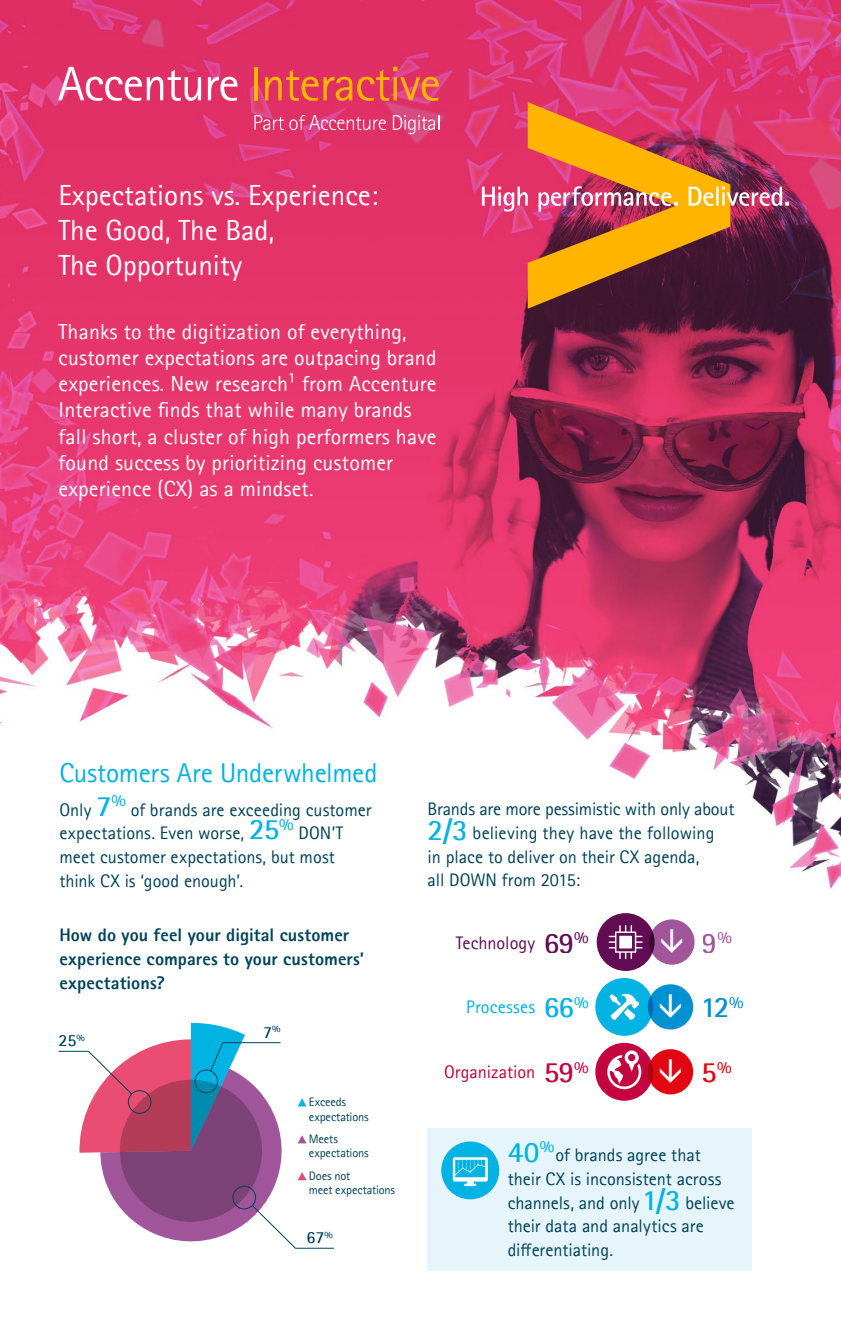
<style>
.page{position:relative;width:841px;height:1325px;background:#fff}
.page>*{position:absolute;margin:0;border:0;box-sizing:border-box;transform-origin:0 0}
.t1{font:29.22px/35px "Rotis Sans Seriffor ACN";color:#fff}
.t2{font:700 29.05px "Rotis Sans Seriffor ACN";color:#00b3e2}
.t3{font:700 29.05px "Rotis Sans Seriffor ACN";color:#610c53}
.t4{font:700 29.05px "Rotis Sans Seriffor ACN";color:#0091d3}
.t5{font:700 29.05px "Rotis Sans Seriffor ACN";color:#c3043f}
.t6{font:700 29.05px "Rotis Sans Seriffor ACN";color:#a1559b}
.t7{font:700 29.05px "Rotis Sans Seriffor ACN";color:#e20613}
.t8{font:27.3px "Rotis Sans Seriffor ACN";letter-spacing:-.01em;color:#00b3e2}
.t9{font:21.88px/26.2px "Rotis Sans Seriffor ACN";letter-spacing:.01em;color:#fff}
.t10{font:18.2px/23.6px "Rotis Sans Seriffor ACN";color:#00435b}
.t11{font:800 18.2px/23.6px "Rotis Sans Seriffor ACN";letter-spacing:.005em;color:#00435b}
.t12{font:18.2px "Rotis Sans Seriffor ACN";color:#c3043f}
.t13{font:18.2px "Rotis Sans Seriffor ACN";color:#610c53}
.t14{font:18.2px "Rotis Sans Seriffor ACN";letter-spacing:.01em;color:#00b3e2}
.t15{font:700 16.8px "Rotis Sans Seriffor ACN";color:#00435b}
.t16{font:12.25px/14.3px "Rotis Sans Seriffor ACN";letter-spacing:-.01em;color:#00435b}
.s1{font-weight:700;font-size:29.05px;color:#00b3e2}
</style>
<div class="page">
<img style="left:0;top:0;width:840px;height:889px">
<div style="left:595px;top:978px;width:58px;height:57px;background:#00b3e2;border-radius:50%"></div>
<div style="left:595px;top:1042px;width:58px;height:58px;background:#c3043f;border-radius:50%"></div>
<div style="left:596px;top:913px;width:58px;height:58px;background:#610c53;border-radius:50%"></div>
<div style="left:648px;top:919px;width:46px;height:45px;background:#a1559b;border-radius:50%"></div>
<div style="left:647px;top:984px;width:45px;height:45px;background:#0091d3;border-radius:50%"></div>
<div style="left:647px;top:1049px;width:45px;height:45px;background:#e20613;border-radius:50%"></div>
<svg style="left:608px;top:925px;width:34px;height:34px"></svg>
<svg style="left:609px;top:993px;width:30px;height:27px"></svg>
<svg style="left:607px;top:1050px;width:34px;height:39px"></svg>
<div style="left:427px;top:1128px;width:324px;height:143px;background:#e6f4fc"></div>
<div style="left:441px;top:1141px;width:58px;height:58px;background:#00b3e2;border-radius:50%"></div>
<svg style="left:452px;top:1157px;width:35px;height:29px"></svg>
<svg style="left:58px;top:1023px;width:276px;height:226px"></svg>
<svg style="left:481px;top:102px;width:307px;height:207px;background:#ba5445"></svg>
<svg style="left:58px;top:67px;width:143px;height:34px"></svg>
<svg style="left:208px;top:77px;width:29px;height:24px"></svg>
<hr style="left:254px;top:67px;width:4px;height:33px;background:#ffb500">
<svg style="left:265px;top:67px;width:173px;height:34px;background:#e7544d"></svg>
<svg style="left:254px;top:115px;width:29px;height:15px"></svg>
<svg style="left:289px;top:115px;width:97px;height:15px"></svg>
<svg style="left:392px;top:115px;width:47px;height:19px"></svg>
<h1 class="t1" style="left:58px;top:178px;width:321px">Expectations vs. Experience:<br>The Good, The Bad,<br>The Opportunity</h1>
<p class="t9" style="left:58px;top:318px;width:379px">Thanks to the digitization of everything, customer expectations are outpacing brand experiences. New research¹ from Accenture Interactive finds that while many brands fall short, a cluster of high performers have found success by prioritizing customer experience (CX) as a mindset.</p>
<h3 class="t8" style="left:59px;top:756px;width:319px">Customers Are Underwhelmed</h3>
<p class="t10" style="left:59px;top:797px;width:313px">Only <span class="s1">7</span><sup>%</sup> of brands are exceeding customer expectations. Even worse, <span class="s1">25</span><sup>%</sup> DON’T meet customer expectations, but most think CX is ‘good enough’.</p>
<p class="t11" style="left:59px;top:923px;width:306px">How do you feel your digital customer experience compares to your customers’ expectations?</p>
<p class="t15" style="left:58px;top:1030px;width:28px">25<sup>%</sup></p>
<p class="t15" style="left:263px;top:1021px;width:19px">7<sup>%</sup></p>
<p class="t16" style="left:309px;top:1095px;width:61px">Exceeds expectations</p>
<p class="t16" style="left:309px;top:1132px;width:61px">Meets expectations</p>
<p class="t16" style="left:309px;top:1168px;width:87px">Does not<br>meet expectations</p>
<p class="t15" style="left:306px;top:1226px;width:28px">67<sup>%</sup></p>
<p class="t10" style="left:427px;top:797px;width:308px">Brands are more pessimistic with only about <span class="s1">2/3</span> believing they have the following<br>in place to deliver on their CX agenda,<br>all DOWN from 2015:</p>
<p class="t13" style="left:455px;top:931px;width:81px">Technology</p>
<h2 class="t3" style="left:543px;top:924px;width:47px">69<sup>%</sup></h2>
<h2 class="t6" style="left:701px;top:924px;width:32px">9<sup>%</sup></h2>
<p class="t14" style="left:466px;top:996px;width:71px">Processes</p>
<h2 class="t2" style="left:543px;top:989px;width:47px">66<sup>%</sup></h2>
<h2 class="t4" style="left:700px;top:989px;width:45px">12<sup>%</sup></h2>
<p class="t12" style="left:444px;top:1061px;width:93px">Organization</p>
<h2 class="t5" style="left:543px;top:1054px;width:47px">59<sup>%</sup></h2>
<h2 class="t7" style="left:701px;top:1054px;width:31px">5<sup>%</sup></h2>
<h2 class="t2" style="left:507px;top:1133px;width:48px">40<sup>%</sup></h2>
<p class="t10" style="left:507px;top:1143px;width:228px;text-indent:48px">of brands agree that their CX is inconsistent across channels, and only <span class="s1">1/3</span> believe their data and analytics are differentiating.</p>
</div>
